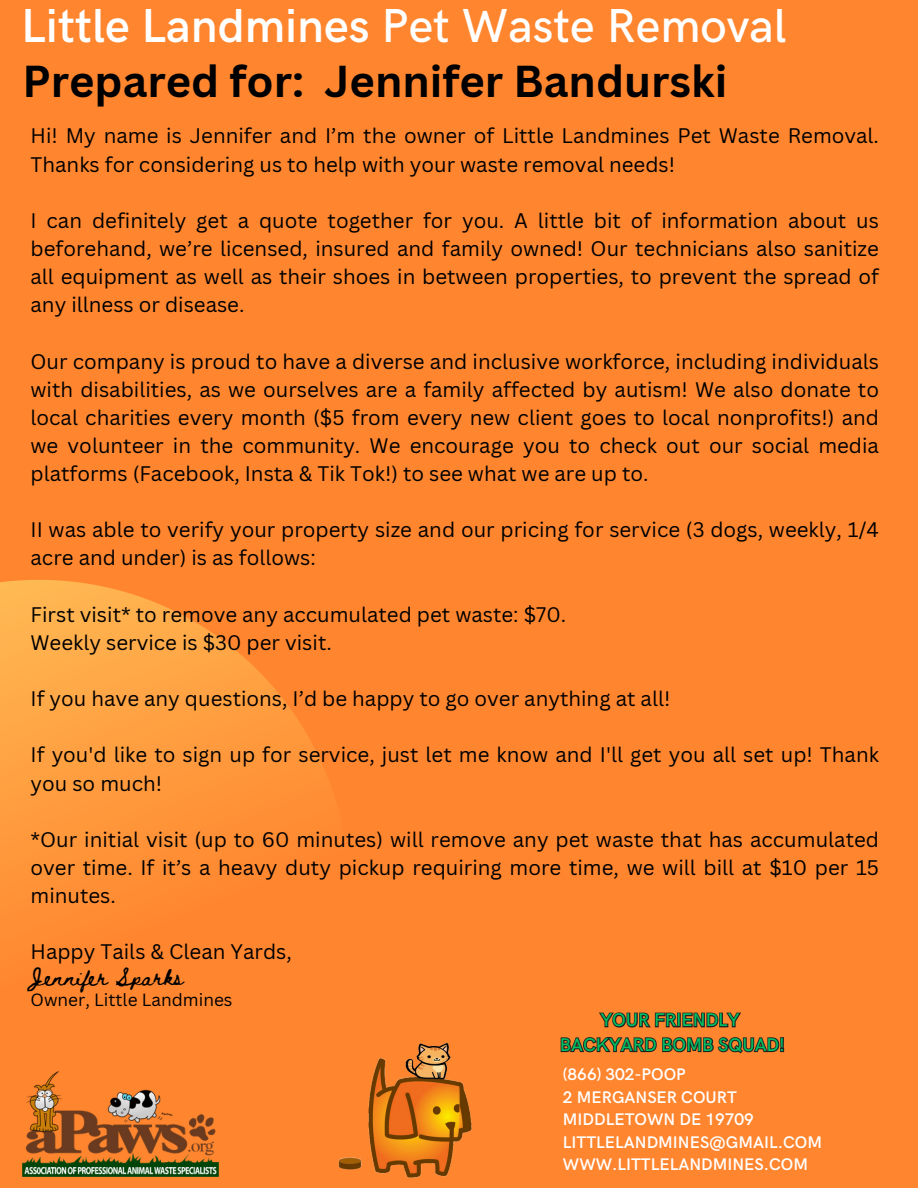
<style>
.page{position:relative;width:918px;height:1188px;background:#ff862f}
.page>*{position:absolute;margin:0;border:0;box-sizing:border-box;transform-origin:0 0}
.t1{font:600 47.85px "HK Grotesk";color:#fff}
.t2{font:700 43.5px "Canva Sans";color:#000}
.t3{font:20.55px/28.2px "Canva Sans";color:#000}
.t4{font:500 18.45px "HK Grotesk";color:#00bf63}
.t5{font:17.25px/20.9px "Canva Sans";color:#000}
.t6{font:600 16.8px "HK Grotesk";color:#fff}
.s1{font-weight:500}
.s2{font-family:"Beth Ellen"}
</style>
<div class="page">
<svg style="left:0;top:580px;width:327px;height:597px"></svg>
<img style="left:293px;top:1007px;width:179px;height:171px">
<img style="left:22px;top:1071px;width:197px;height:105px">
<svg style="left:560px;top:1012px;width:225px;height:42px"></svg>
<p class="t1" style="left:21px;top:-1px;width:767px">Little Landmines <span class="s1">Pet Waste Removal</span></p>
<p class="t2" style="left:22px;top:51px;width:706px">Prepared for: Jennifer Bandurski</p>
<h1 class="t3" style="left:31px;top:121px;width:850px">Hi! My name is Jennifer and I’m the owner of Little Landmines Pet Waste Removal.<br>Thanks for considering us to help with your waste removal needs!</h1>
<h2 class="t3" style="left:31px;top:206px;width:850px;text-align:justify">I can definitely get a quote together for you. A little bit of information about us beforehand, we’re licensed, insured and family owned! Our technicians also sanitize all equipment as well as their shoes in between properties, to prevent the spread of any illness or disease.</h2>
<h2 class="t3" style="left:31px;top:346px;width:850px;text-align:justify">Our company is proud to have a diverse and inclusive workforce, including individuals with disabilities, as we ourselves are a family affected by autism! We also donate to local charities every month ($5 from every new client goes to local nonprofits!) and we volunteer in the community. We encourage you to check out our social media platforms (Facebook, Insta &amp; Tik Tok!) to see what we are up to.</h2>
<h2 class="t3" style="left:31px;top:515px;width:850px">II was able to verify your property size and our pricing for service (3 dogs, weekly, 1/4 acre and under) is as follows:</h2>
<h2 class="t3" style="left:31px;top:600px;width:537px">First visit* to remove any accumulated pet waste: $70.<br>Weekly service is $30 per visit.</h2>
<h2 class="t3" style="left:31px;top:684px;width:641px">If you have any questions, I’d be happy to go over anything at all!</h2>
<h2 class="t3" style="left:31px;top:740px;width:850px">If you'd like to sign up for service, just let me know and I'll get you all set up! Thank you so much!</h2>
<h2 class="t3" style="left:31px;top:825px;width:850px;text-align:justify">*Our initial visit (up to 60 minutes) will remove any pet waste that has accumulated over time. If it’s a heavy duty pickup requiring more time, we will bill at $10 per 15 minutes.</h2>
<h2 class="t3" style="left:31px;top:937px;width:263px">Happy Tails &amp; Clean Yards,</h2>
<h2 class="t5" style="left:31px;top:968px;width:204px"><span class="s2">Jennifer Sparks<br></span>Owner, Little Landmines</h2>
<p class="t4" style="left:600px;top:1010px;width:141px">YOUR FRIENDLY</p>
<p class="t4" style="left:560px;top:1034px;width:227px">BACKYARD BOMB SQUAD!</p>
<p class="t6" style="left:563px;top:1065px;width:124px">(866) 302-POOP</p>
<p class="t6" style="left:563px;top:1088px;width:176px">2 MERGANSER COURT</p>
<p class="t6" style="left:563px;top:1110px;width:192px">MIDDLETOWN DE 19709</p>
<p class="t6" style="left:563px;top:1133px;width:261px">LITTLELANDMINES@GMAIL.COM</p>
<p class="t6" style="left:563px;top:1155px;width:247px">WWW.LITTLELANDMINES.COM</p>
</div>
